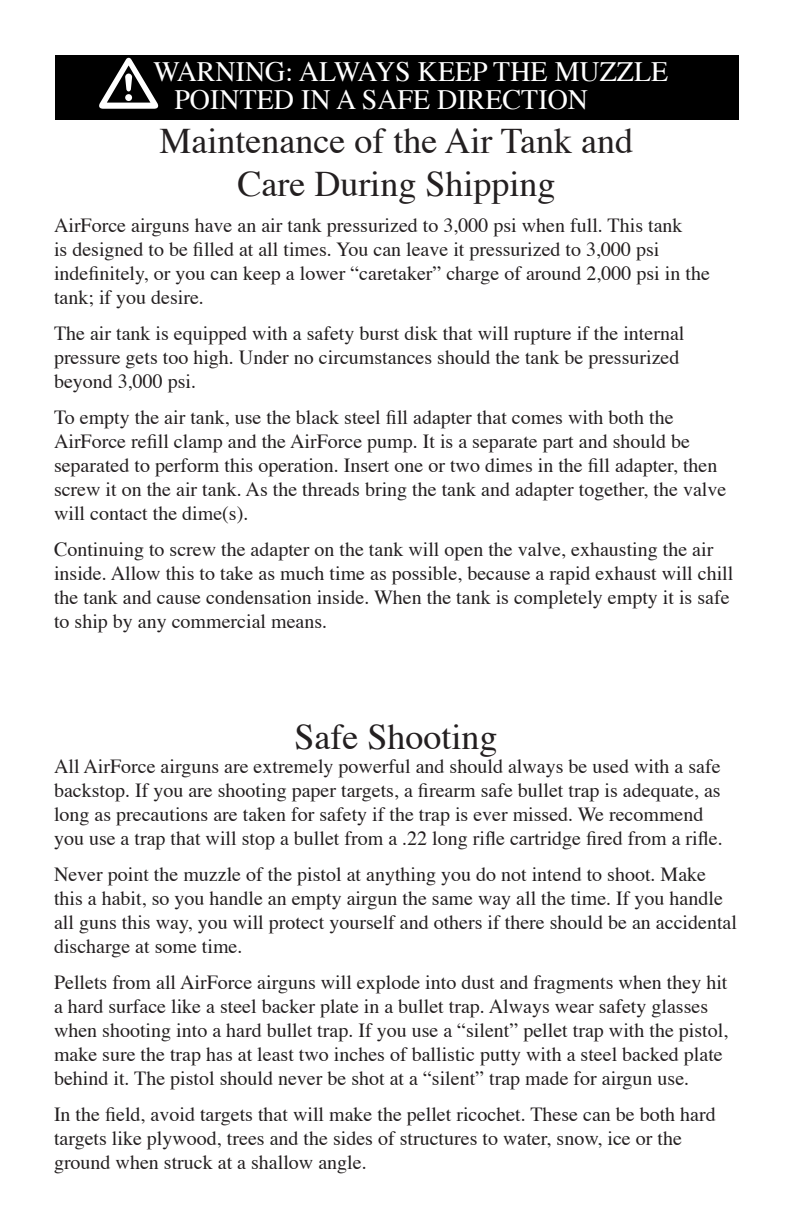
<style>
.page{position:relative;width:792px;height:1224px;background:#fff}
.page>*{position:absolute;margin:0;border:0;box-sizing:border-box;transform-origin:0 0}
.t1{font:36px/43.2px "Times";color:#231f20;text-align:center}
.t2{font:28px/28px "Times";color:#fff}
.t3{font:20px/24px "Times";color:#231f20}
</style>
<div class="page">
<div style="left:55px;top:55px;width:684px;height:65px;background:#000"></div>
<h2 class="t2" style="left:174px;top:60px;width:495px;text-indent:-21px">WARNING: ALWAYS KEEP THE MUZZLE<br>POINTED IN A SAFE DIRECTION</h2>
<h1 class="t1" style="left:160px;top:121px;width:475px">Maintenance of the Air Tank and<br>Care During Shipping</h1>
<p class="t3" style="left:54px;top:214px;width:657px">AirForce airguns have an air tank pressurized to 3,000 psi when full. This tank<br>is designed to be filled at all times. You can leave it pressurized to 3,000 psi indefinitely, or you can keep a lower “caretaker” charge of around 2,000 psi in the tank; if you desire.</p>
<p class="t3" style="left:54px;top:322px;width:632px">The air tank is equipped with a safety burst disk that will rupture if the internal pressure gets too high. Under no circumstances should the tank be pressurized beyond 3,000 psi.</p>
<p class="t3" style="left:54px;top:406px;width:674px">To empty the air tank, use the black steel fill adapter that comes with both the AirForce refill clamp and the AirForce pump. It is a separate part and should be separated to perform this operation. Insert one or two dimes in the fill adapter, then screw it on the air tank. As the threads bring the tank and adapter together, the valve will contact the dime(s).</p>
<p class="t3" style="left:54px;top:538px;width:681px">Continuing to screw the adapter on the tank will open the valve, exhausting the air inside. Allow this to take as much time as possible, because a rapid exhaust will chill the tank and cause condensation inside. When the tank is completely empty it is safe to ship by any commercial means.</p>
<h1 class="t1" style="left:295px;top:717px;width:205px">Safe Shooting</h1>
<p class="t3" style="left:54px;top:755px;width:670px">All AirForce airguns are extremely powerful and should always be used with a safe backstop. If you are shooting paper targets, a firearm safe bullet trap is adequate, as long as precautions are taken for safety if the trap is ever missed. We recommend you use a trap that will stop a bullet from a .22 long rifle cartridge fired from a rifle.</p>
<p class="t3" style="left:54px;top:863px;width:685px">Never point the muzzle of the pistol at anything you do not intend to shoot. Make this a habit, so you handle an empty airgun the same way all the time. If you handle all guns this way, you will protect yourself and others if there should be an accidental discharge at some time.</p>
<p class="t3" style="left:54px;top:971px;width:676px">Pellets from all AirForce airguns will explode into dust and fragments when they hit a hard surface like a steel backer plate in a bullet trap. Always wear safety glasses when shooting into a hard bullet trap. If you use a “silent” pellet trap with the pistol, make sure the trap has at least two inches of ballistic putty with a steel backed plate behind it. The pistol should never be shot at a “silent” trap made for airgun use.</p>
<p class="t3" style="left:54px;top:1103px;width:663px">In the field, avoid targets that will make the pellet ricochet. These can be both hard targets like plywood, trees and the sides of structures to water, snow, ice or the ground when struck at a shallow angle.</p>
</div>
